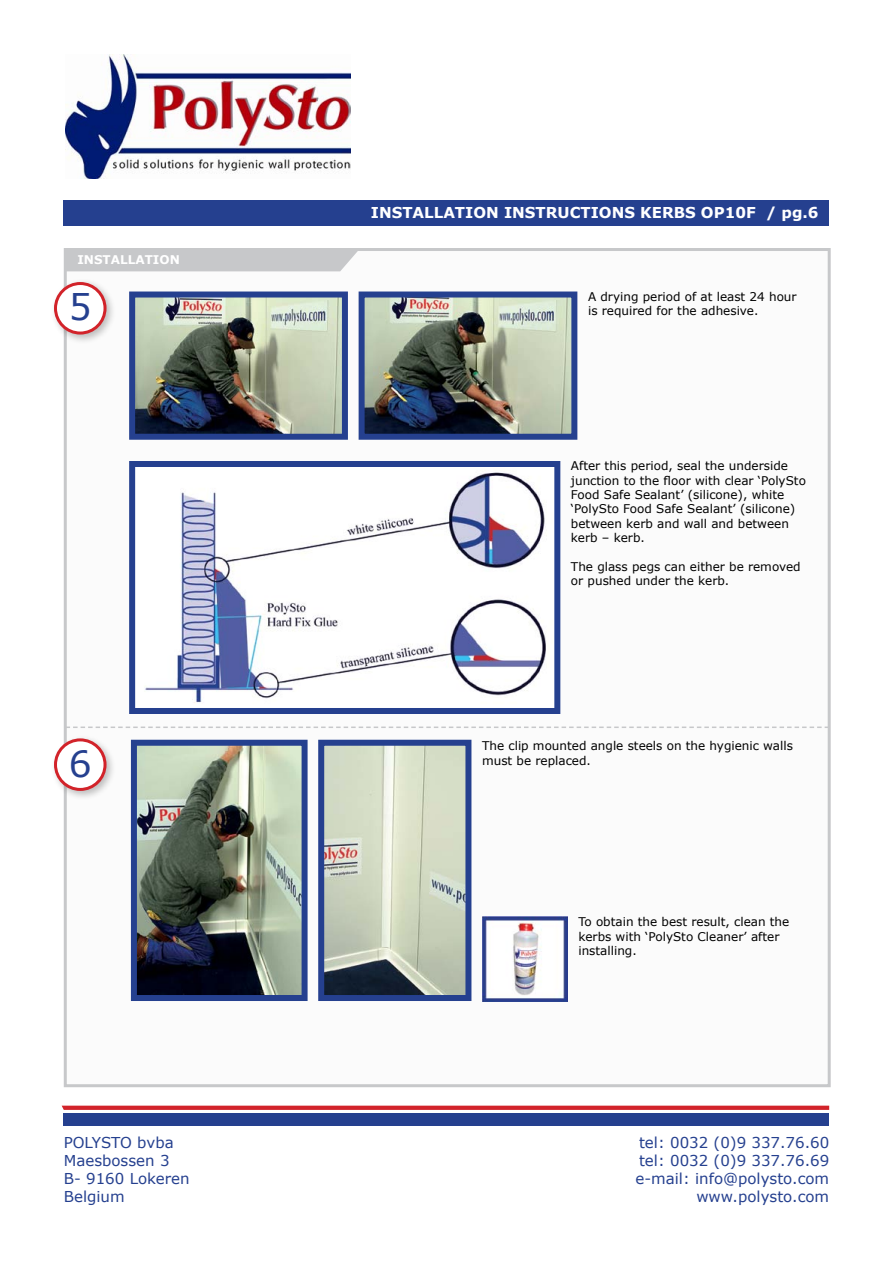
<style>
.page{position:relative;width:893px;height:1263px;background:#fff}
.page>*{position:absolute;margin:0;border:0;box-sizing:border-box;transform-origin:0 0}
.t1{font:36px "Verdana";color:#25408f}
.t2{font:15px/18px "Verdana";color:#25408f}
.t3{font:700 15px "Verdana";color:#fff}
.t4{font:12px/14.4px "Verdana";color:#000}
.t5{font:700 12px "Verdana";color:#fff}
</style>
<div class="page">
<img style="left:66px;top:54px;width:284px;height:125px">
<div style="left:64px;top:248px;width:767px;height:839px;background:#fbfbfb;border:3px solid #c7c8ca"></div>
<div style="left:66px;top:250px;width:293px;height:21px;background:#c7c8ca"></div>
<div style="left:64px;top:200px;width:765px;height:25px;background:#25408f"></div>
<div style="left:64px;top:1113px;width:765px;height:13px;background:#25408f"></div>
<svg style="left:62px;top:1106px;width:767px;height:4px"></svg>
<svg style="left:66px;top:726px;width:763px;height:2px"></svg>
<img style="left:482px;top:917px;width:86px;height:84px">
<img style="left:136px;top:298px;width:205px;height:135px">
<div style="left:129px;top:291px;width:219px;height:149px;border:6px solid #25408f"></div>
<img style="left:366px;top:298px;width:204px;height:135px">
<div style="left:359px;top:291px;width:218px;height:149px;border:6px solid #25408f"></div>
<div style="left:50px;top:278px;width:66px;height:66px;background:#000;opacity:.25"></div>
<div style="left:55px;top:283px;width:50px;height:50px;background:#fff;border-radius:50%"></div>
<div style="left:54px;top:282px;width:53px;height:53px;border:3px solid #d2232a;border-radius:50%"></div>
<div style="left:50px;top:735px;width:66px;height:66px;background:#000;opacity:.25"></div>
<div style="left:55px;top:740px;width:50px;height:49px;background:#fff;border-radius:50%"></div>
<div style="left:54px;top:738px;width:53px;height:53px;border:3px solid #d2232a;border-radius:50%"></div>
<img style="left:145px;top:472px;width:401px;height:231px">
<div style="left:129px;top:461px;width:431px;height:253px;border:6px solid #25408f"></div>
<img style="left:138px;top:747px;width:163px;height:247px">
<div style="left:131px;top:740px;width:177px;height:261px;border:6px solid #25408f"></div>
<img style="left:325px;top:747px;width:139px;height:247px">
<div style="left:318px;top:740px;width:153px;height:261px;border:6px solid #25408f"></div>
<p class="t5" style="left:77px;top:251px;width:104px">INSTALLATION</p>
<h1 class="t1" style="left:69px;top:282px;width:24px">5</h1>
<h1 class="t1" style="left:69px;top:739px;width:24px">6</h1>
<p class="t3" style="left:371px;top:202px;width:449px">INSTALLATION INSTRUCTIONS KERBS OP10F / pg.6</p>
<p class="t4" style="left:588px;top:289px;width:210px">A drying period of at least 24 hour is required for the adhesive.</p>
<p class="t4" style="left:571px;top:458px;width:236px">After this period, seal the underside junction to the floor with clear ‘PolySto Food Safe Sealant’ (silicone), white ‘PolySto Food Safe Sealant’ (silicone) between kerb and wall and between kerb – kerb.</p>
<p class="t4" style="left:571px;top:559px;width:231px">The glass pegs can either be removed or pushed under the kerb.</p>
<p class="t4" style="left:482px;top:739px;width:312px">The clip mounted angle steels on the hygienic walls must be replaced.</p>
<p class="t4" style="left:578px;top:914px;width:212px">To obtain the best result, clean the kerbs with ‘PolySto Cleaner’ after installing.</p>
<p class="t2" style="left:64px;top:1134px;width:127px">POLYSTO bvba<br>Maesbossen 3<br>B- 9160 Lokeren<br>Belgium</p>
<p class="t2" style="left:635px;top:1134px;width:195px;text-align:right">tel: 0032 (0)9 337.76.60 tel: 0032 (0)9 337.76.69 e-mail: info@polysto.com www.polysto.com</p>
</div>
